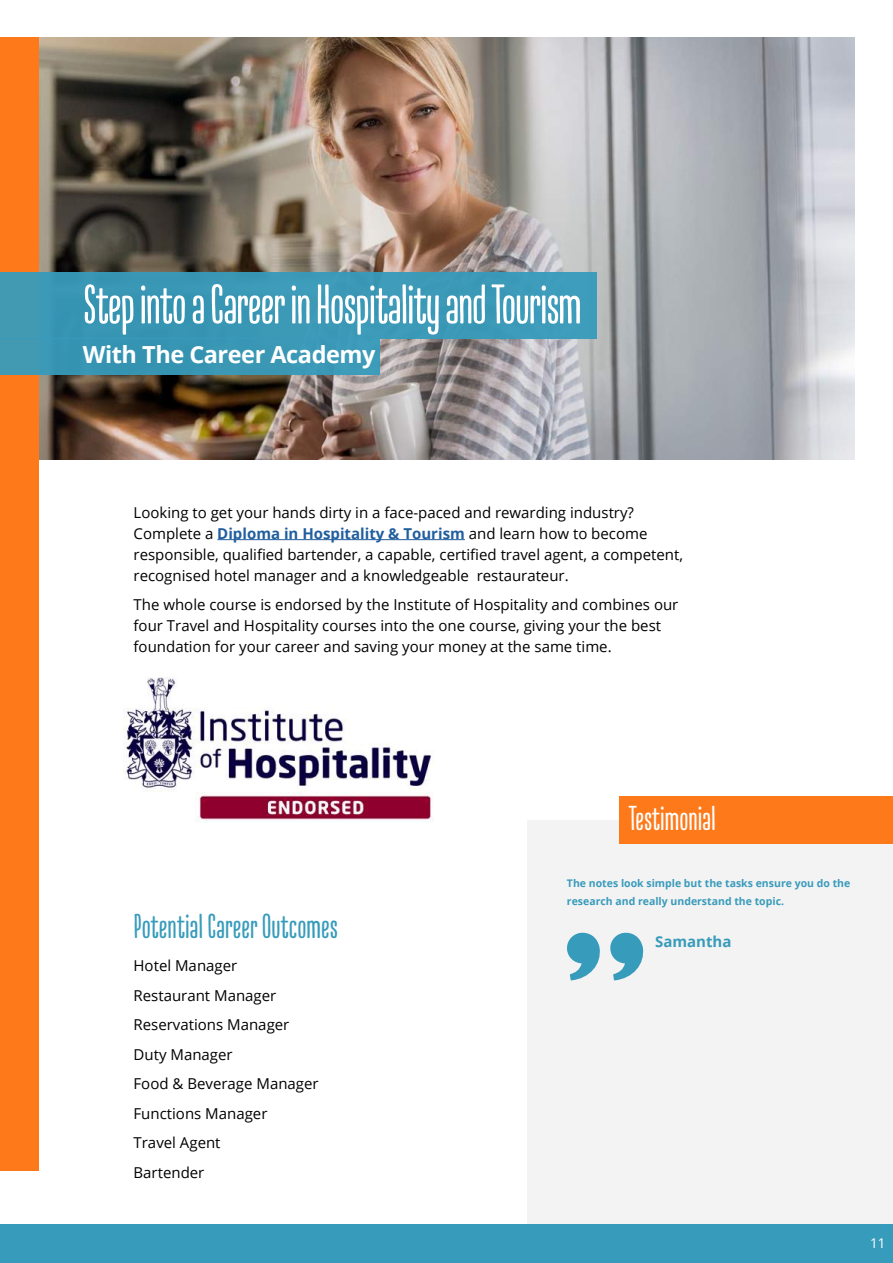
<style>
.page{position:relative;width:893px;height:1263px;background:#fff}
.page>*{position:absolute;margin:0;border:0;box-sizing:border-box;transform-origin:0 0}
.t1{font:700 55.65px "Briko";letter-spacing:-.02em;color:#fff}
.t2{font:700 34.5px "Briko";color:#379bbb}
.t3{font:700 34.5px "Briko";color:#fff}
.t4{font:700 23.55px "Open Sans";letter-spacing:-.02em;color:#fff}
.t5{font:15px/29.5px "Open Sans";color:#000}
.t6{font:700 15px "Open Sans";color:#379bbb}
.t7{font:13.5px "Open Sans";color:#fff}
.t8{font:700 10.5px/18px "Open Sans";color:#379bbb}
.s1{font-weight:700;color:#215e9e}
</style>
<div class="page">
<div style="left:527px;top:820px;width:366px;height:405px;background:#f4f3f3"></div>
<hr style="left:217px;top:539px;width:248px;height:1px;background:#215e9e">
<img style="left:39px;top:38px;width:816px;height:421px">
<div style="left:0;top:1225px;width:893px;height:38px;background:#379bbb"></div>
<div style="left:0;top:38px;width:39px;height:1133px;background:#fe791a"></div>
<div style="left:619px;top:796px;width:274px;height:48px;background:#fe791a"></div>
<svg style="left:567px;top:932px;width:33px;height:48px"></svg>
<svg style="left:610px;top:932px;width:34px;height:48px"></svg>
<div style="left:0;top:272px;width:596px;height:66px;background:#379bbb"></div>
<div style="left:0;top:338px;width:380px;height:36px;background:#3a97b4"></div>
<img style="left:123px;top:677px;width:310px;height:145px">
<h1 class="t1" style="left:83px;top:276px;width:500px">Step into a Career in Hospitality and Tourism</h1>
<h3 class="t4" style="left:83px;top:337px;width:294px">With The Career Academy</h3>
<p class="t5" style="left:134px;top:501px;width:551px;line-height:21px">Looking to get your hands dirty in a face-paced and rewarding industry?<br>Complete a <span class="s1">Diploma in Hospitality &amp; Tourism</span> and learn how to become responsible, qualified bartender, a capable, certified travel agent, a competent, recognised hotel manager and a knowledgeable restaurateur.</p>
<p class="t5" style="left:134px;top:594px;width:546px;line-height:21px">The whole course is endorsed by the Institute of Hospitality and combines our four Travel and Hospitality courses into the one course, giving your the best foundation for your career and saving your money at the same time.</p>
<h2 class="t2" style="left:134px;top:908px;width:206px">Potential Career Outcomes</h2>
<p class="t5" style="left:134px;top:951px;width:187px">Hotel Manager<br>Restaurant Manager<br>Reservations Manager<br>Duty Manager<br>Food &amp; Beverage Manager<br>Functions Manager<br>Travel Agent<br>Bartender</p>
<h2 class="t3" style="left:628px;top:800px;width:89px">Testimonial</h2>
<p class="t8" style="left:567px;top:874px;width:285px">The notes look simple but the tasks ensure you do the research and really understand the topic.</p>
<p class="t6" style="left:655px;top:931px;width:78px">Samantha</p>
<p class="t7" style="left:870px;top:1234px;width:17px">11</p>
</div>
